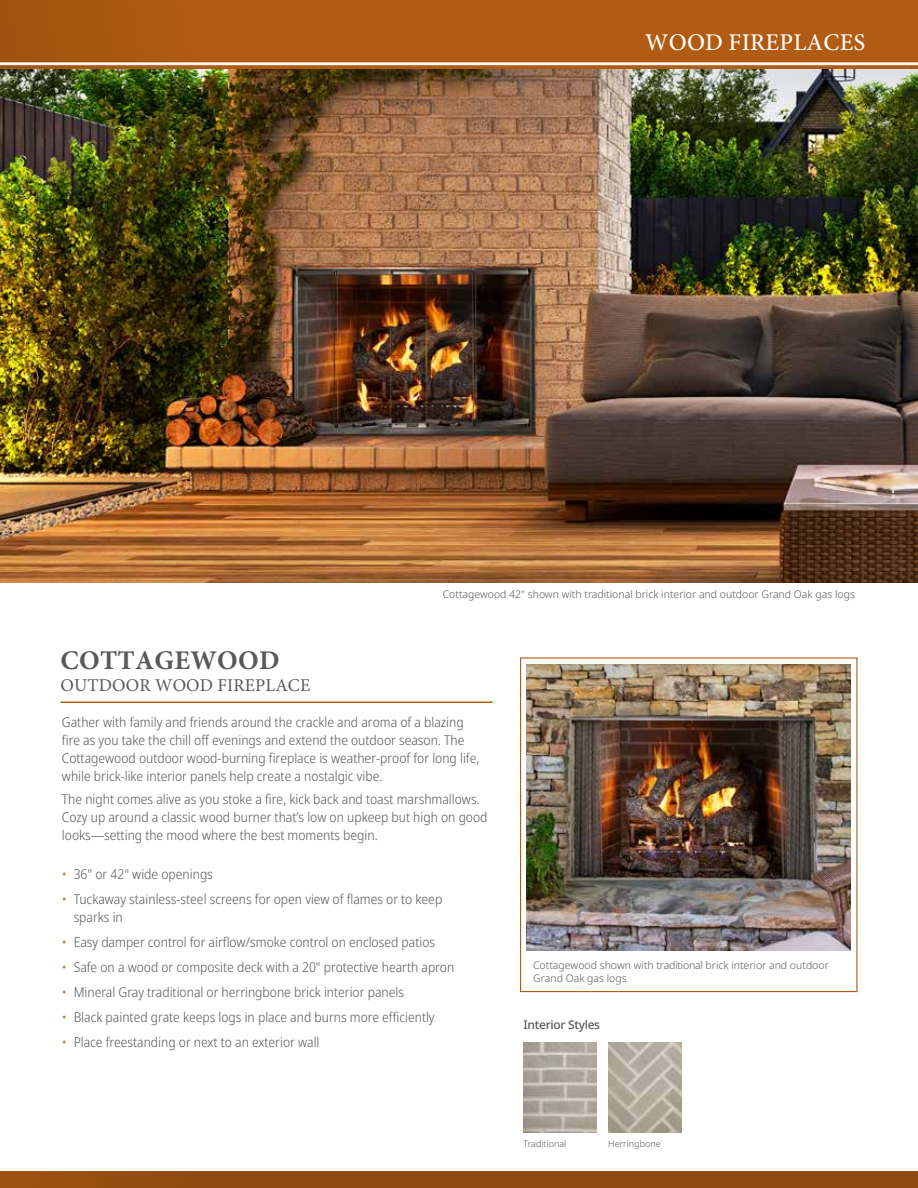
<style>
.page{position:relative;width:918px;height:1188px;background:#fff}
.page>*{position:absolute;margin:0;border:0;box-sizing:border-box;transform-origin:0 0}
.t1{font:700 27px "Minion Pro";letter-spacing:.01em;color:#58595b}
.t2{font:500 24px "Minion Pro";letter-spacing:.01em;color:#fff}
.t3{font:18px "Minion Pro";letter-spacing:.01em;color:#58595b}
.t4{font:300 semi-condensed 13.5px/18px "Noto Sans";color:#58595b}
.t5{font:500 12px "Noto Sans";letter-spacing:-.025em;color:#58595b}
.t6{font:300 10.5px/12.6px "Noto Sans";color:#58595b}
.t7{font:300 9px "Noto Sans";color:#58595b}
.s1{color:#c07537}
</style>
<div class="page">
<img style="left:0;top:68px;width:918px;height:515px">
<hr style="left:60px;top:702px;width:432px;height:1px;background:#b15c12">
<img style="left:527px;top:664px;width:324px;height:286px">
<div style="left:520px;top:657px;width:338px;height:335px;border:1px solid #b15c12"></div>
<img style="left:608px;top:1043px;width:74px;height:90px">
<img style="left:524px;top:1043px;width:73px;height:90px">
<div style="left:0;top:0;width:918px;height:68px;background:linear-gradient(to right,#aa5811,#b45e12)"></div>
<hr style="left:0;top:62px;width:918px;height:3px;background:#fff">
<div style="left:0;top:1171px;width:918px;height:17px;background:#8e490e"></div>
<h2 class="t2" style="left:645px;top:26px;width:221px">WOOD FIREPLACES</h2>
<h1 class="t1" style="left:61px;top:641px;width:220px">COTTAGEWOOD</h1>
<h3 class="t3" style="left:61px;top:673px;width:251px">OUTDOOR WOOD FIREPLACE</h3>
<p class="t6" style="left:443px;top:588px;width:414px">Cottagewood 42" shown with traditional brick interior and outdoor Grand Oak gas logs</p>
<p class="t4" style="left:62px;top:713px;width:419px">Gather with family and friends around the crackle and aroma of a blazing fire as you take the chill off evenings and extend the outdoor season. The Cottagewood outdoor wood-burning fireplace is weather-proof for long life, while brick-like interior panels help create a nostalgic vibe.</p>
<p class="t4" style="left:62px;top:791px;width:427px">The night comes alive as you stoke a fire, kick back and toast marshmallows.<br>Cozy up around a classic wood burner that’s low on upkeep but high on good looks—setting the mood where the best moments begin.</p>
<p class="t4" style="left:62px;top:866px;width:152px"><span class="s1">•</span> 36" or 42" wide openings</p>
<p class="t4" style="left:74px;top:891px;width:370px;text-indent:-12px"><span class="s1">•</span> Tuckaway stainless-steel screens for open view of flames or to keep sparks in</p>
<p class="t4" style="left:62px;top:934px;width:375px"><span class="s1">•</span> Easy damper control for airflow/smoke control on enclosed patios</p>
<p class="t4" style="left:62px;top:959px;width:394px"><span class="s1">•</span> Safe on a wood or composite deck with a 20" protective hearth apron</p>
<p class="t4" style="left:62px;top:984px;width:344px"><span class="s1">•</span> Mineral Gray traditional or herringbone brick interior panels</p>
<p class="t4" style="left:62px;top:1009px;width:374px"><span class="s1">•</span> Black painted grate keeps logs in place and burns more efficiently</p>
<p class="t4" style="left:62px;top:1034px;width:259px"><span class="s1">•</span> Place freestanding or next to an exterior wall</p>
<p class="t6" style="left:533px;top:959px;width:297px">Cottagewood shown with traditional brick interior and outdoor<br>Grand Oak gas logs</p>
<p class="t5" style="left:524px;top:1016px;width:78px">Interior Styles</p>
<p class="t7" style="left:524px;top:1137px;width:44px">Traditional</p>
<p class="t7" style="left:608px;top:1137px;width:54px">Herringbone</p>
</div>
